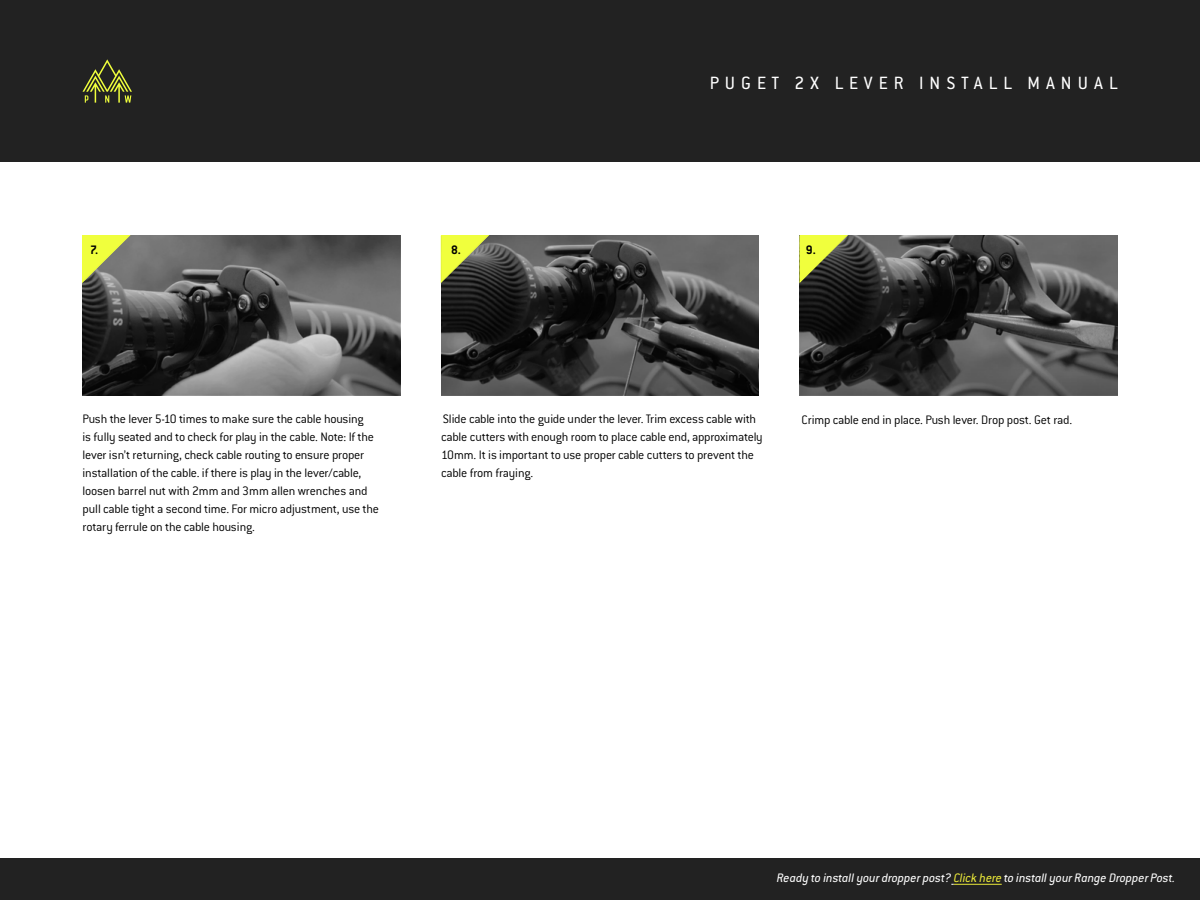
<style>
.page{position:relative;width:1200px;height:900px;background:#fff}
.page>*{position:absolute;margin:0;border:0;box-sizing:border-box;transform-origin:0 0}
.t1{font:19.5px "Conduit ITC Pro";letter-spacing:.31em;color:#fff}
.t2{font:300 13.5px/18px "Conduit ITC Pro";letter-spacing:-.015em;color:#000}
.t3{font:italic 13.5px "Conduit ITC Pro";color:#fff}
.t4{font:700 13.5px "Conduit ITC Pro";color:#000}
.s1{color:#e9e739}
</style>
<div class="page">
<div style="left:0;top:0;width:1200px;height:162px;background:#222"></div>
<svg style="left:82px;top:59px;width:50px;height:44px"></svg>
<img style="left:800px;top:236px;width:318px;height:159px">
<svg style="left:800px;top:235px;width:47px;height:48px;background:#929937"></svg>
<img style="left:82px;top:236px;width:318px;height:159px">
<img style="left:441px;top:236px;width:318px;height:159px">
<svg style="left:82px;top:235px;width:48px;height:48px;background:#b5bd5a"></svg>
<svg style="left:441px;top:235px;width:48px;height:48px;background:#9ba341"></svg>
<div style="left:0;top:858px;width:1200px;height:42px;background:#222"></div>
<hr style="left:954px;top:884px;width:48px;height:1px;background:#e9e739">
<p class="t4" style="left:90px;top:242px;width:10px">7.</p>
<p class="t4" style="left:451px;top:242px;width:11px">8.</p>
<h1 class="t1" style="left:710px;top:72px;width:409px">PUGET 2X LEVER INSTALL MANUAL</h1>
<p class="t4" style="left:806px;top:242px;width:11px">9.</p>
<p class="t2" style="left:83px;top:410px;width:298px">Push the lever 5-10 times to make sure the cable housing<br>is fully seated and to check for play in the cable. Note: If the lever isn’t returning, check cable routing to ensure proper installation of the cable. if there is play in the lever/cable, loosen barrel nut with 2mm and 3mm allen wrenches and pull cable tight a second time. For micro adjustment, use the rotary ferrule on the cable housing.</p>
<p class="t2" style="left:441px;top:410px;width:323px">Slide cable into the guide under the lever. Trim excess cable with cable cutters with enough room to place cable end, approximately 10mm. It is important to use proper cable cutters to prevent the cable from fraying.</p>
<p class="t2" style="left:801px;top:411px;width:272px">Crimp cable end in place. Push lever. Drop post. Get rad.</p>
<p class="t3" style="left:777px;top:871px;width:400px">Ready to install your dropper post? <span class="s1">Click here</span> to install your Range Dropper Post.</p>
</div>
